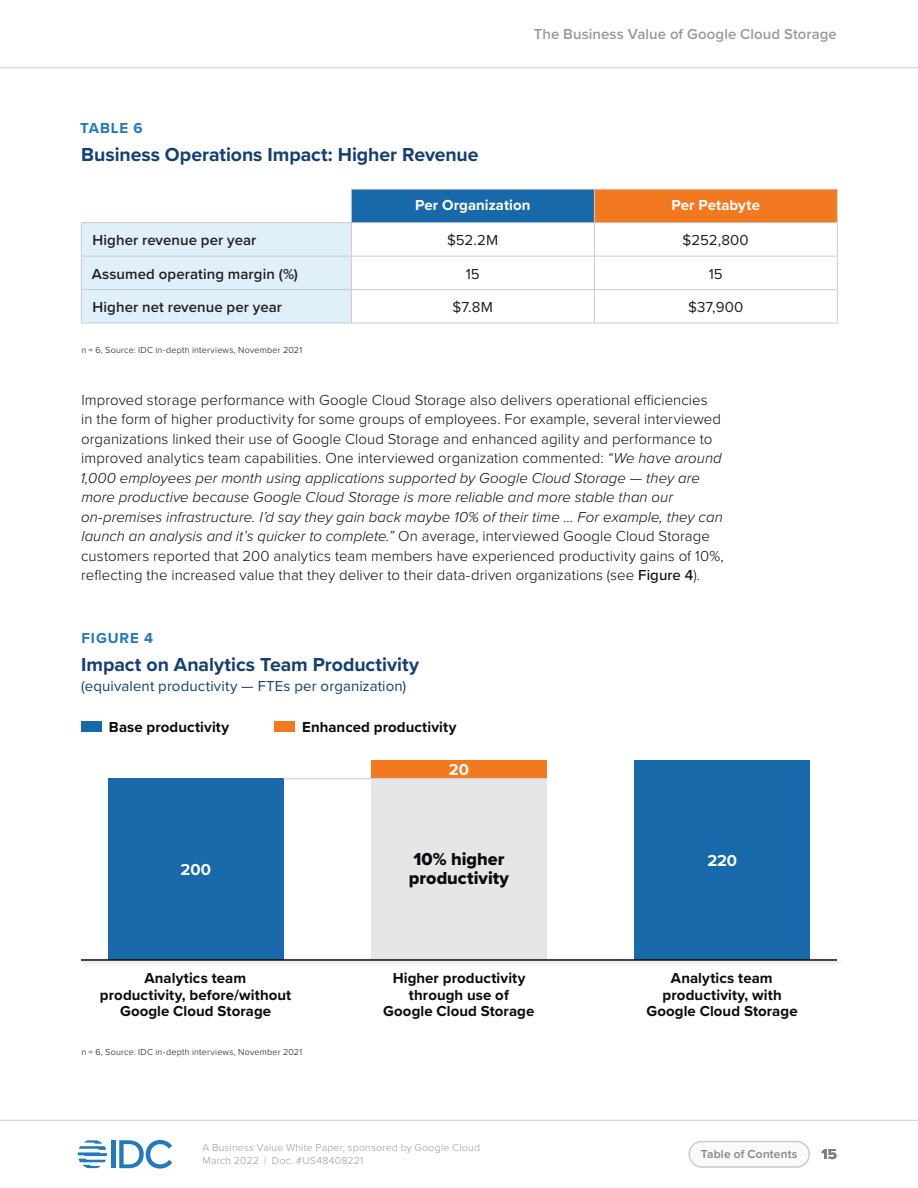
<style>
.page{position:relative;width:918px;height:1188px;background:#fff}
.page>*{position:absolute;margin:0;border:0;box-sizing:border-box;transform-origin:0 0}
.Table_2_-_Figure_Tab{font:700 19.5px "Proxima Nova";letter-spacing:-.005em;color:#153f72}
.t1{font:18px/19.5px "Proxima Nova Extrabld";color:#0b0a10}
.Chart_bar_percentage{font:700 16.5px "Proxima Nova";color:#fff}
.Text{font:300 15px/19.5px "Proxima Nova";letter-spacing:.005em;color:#0b0a10}
.Charts_labels_center{font:700 15px/16.5px "Proxima Nova";letter-spacing:.005em;color:#0b0a10;text-align:center}
.Table_4_-_Subtitles{font:600 15px "Proxima Nova";letter-spacing:.005em;color:#231f20}
.Table_2_-_Figure_Tab-2{font:15px "Proxima Nova";letter-spacing:.01em;color:#153f72}
.t2{font:600 15px "Proxima Nova";letter-spacing:.005em;color:#98999b}
.Text-2{font:700 15px "Proxima Nova";letter-spacing:.01em;color:#0b0a10}
.Table_5_-_Text_cente{font:15px "Proxima Nova";letter-spacing:.01em;color:#231f20}
.Table_3_-_Subtitles{font:700 15px "Proxima Nova";letter-spacing:.005em;color:#fff}
.Table_1_-_Figure_Tab{font:700 15px "Proxima Nova";letter-spacing:.06em;color:#2379bb}
.t3{font:700 15px "Proxima Nova";color:#231f20}
.t4{font:600 12px "Proxima Nova";letter-spacing:.015em;color:#808188}
.t5{font:300 10.5px/13.5px "Proxima Nova";letter-spacing:.02em;color:#98999b}
.Note_Source{font:300 9px "Proxima Nova";letter-spacing:.025em;color:#0b0a10}
.s1{font-style:italic}
.s2{font-weight:500}
</style>
<div class="page">
<div style="left:689px;top:1142px;width:120px;height:25px;background:#f9fafa;border-radius:13px"></div>
<div style="left:688px;top:1141px;width:122px;height:27px;border:2px solid #cbcbcb;border-radius:13px"></div>
<hr style="left:0;top:1120px;width:918px;height:1px;background:#cbcbcb">
<div style="left:111px;top:1140px;width:5px;height:28px;background:#2279bc"></div>
<svg style="left:119px;top:1140px;width:53px;height:29px"></svg>
<svg style="left:78px;top:1140px;width:29px;height:28px"></svg>
<hr style="left:0;top:67px;width:918px;height:1px;background:#cbcbcb">
<div style="left:351px;top:189px;width:243px;height:34px;background:#1769a9"></div>
<div style="left:594px;top:189px;width:243px;height:34px;background:#f37921"></div>
<div style="left:82px;top:223px;width:269px;height:100px;background:#dff0fa"></div>
<hr style="left:594px;top:223px;width:1px;height:33px;background:#cbcbcb">
<hr style="left:81px;top:256px;width:270px;height:1px;background:#cbcbcb">
<hr style="left:351px;top:256px;width:243px;height:1px;background:#cbcbcb">
<hr style="left:594px;top:256px;width:244px;height:1px;background:#cbcbcb">
<hr style="left:594px;top:256px;width:1px;height:33px;background:#cbcbcb">
<hr style="left:81px;top:289px;width:270px;height:1px;background:#cbcbcb">
<hr style="left:351px;top:289px;width:243px;height:1px;background:#cbcbcb">
<hr style="left:594px;top:289px;width:244px;height:1px;background:#cbcbcb">
<hr style="left:594px;top:290px;width:1px;height:33px;background:#cbcbcb">
<hr style="left:81px;top:222px;width:270px;height:1px;background:#cbcbcb">
<hr style="left:81px;top:223px;width:1px;height:33px;background:#cbcbcb">
<hr style="left:351px;top:223px;width:1px;height:33px;background:#cbcbcb">
<hr style="left:837px;top:223px;width:1px;height:33px;background:#cbcbcb">
<hr style="left:81px;top:256px;width:1px;height:33px;background:#cbcbcb">
<hr style="left:351px;top:256px;width:1px;height:33px;background:#cbcbcb">
<hr style="left:837px;top:256px;width:1px;height:33px;background:#cbcbcb">
<hr style="left:81px;top:290px;width:1px;height:33px;background:#cbcbcb">
<hr style="left:351px;top:290px;width:1px;height:33px;background:#cbcbcb">
<hr style="left:837px;top:290px;width:1px;height:33px;background:#cbcbcb">
<hr style="left:81px;top:323px;width:270px;height:1px;background:#cbcbcb">
<hr style="left:351px;top:323px;width:243px;height:1px;background:#cbcbcb">
<hr style="left:594px;top:323px;width:244px;height:1px;background:#cbcbcb">
<hr style="left:351px;top:189px;width:243px;height:1px;background:#cbcbcb">
<hr style="left:351px;top:190px;width:1px;height:32px;background:#cbcbcb">
<hr style="left:351px;top:222px;width:243px;height:1px;background:#cbcbcb">
<hr style="left:594px;top:189px;width:244px;height:1px;background:#cbcbcb">
<hr style="left:594px;top:190px;width:1px;height:32px;background:#cbcbcb">
<hr style="left:837px;top:190px;width:1px;height:32px;background:#cbcbcb">
<hr style="left:594px;top:222px;width:244px;height:1px;background:#cbcbcb">
<div style="left:81px;top:721px;width:20px;height:11px;background:#1769a9"></div>
<div style="left:274px;top:721px;width:20px;height:11px;background:#f37921"></div>
<div style="left:371px;top:760px;width:176px;height:18px;background:#f37921"></div>
<div style="left:108px;top:778px;width:176px;height:182px;background:#1769a9"></div>
<div style="left:371px;top:778px;width:176px;height:182px;background:#e5e6e6"></div>
<div style="left:634px;top:760px;width:176px;height:200px;background:#1769a9"></div>
<div style="left:79px;top:957px;width:765px;height:10px;background:#231f20;opacity:.25"></div>
<hr style="left:81px;top:959px;width:756px;height:2px;background:#0b0a10">
<hr style="left:284px;top:778px;width:263px;height:1px;background:#cbcbcb">
<p class="t2" style="left:534px;top:23px;width:305px">The Business Value of Google Cloud Storage</p>
<p class="Table_1_-_Figure_Tab" style="left:80px;top:117px;width:64px">TABLE 6</p>
<p class="Table_2_-_Figure_Tab" style="left:81px;top:140px;width:399px">Business Operations Impact: Higher Revenue</p>
<p class="Table_3_-_Subtitles" style="left:415px;top:194px;width:117px">Per Organization</p>
<p class="Table_3_-_Subtitles" style="left:672px;top:194px;width:90px">Per Petabyte</p>
<p class="Table_4_-_Subtitles" style="left:93px;top:229px;width:165px">Higher revenue per year</p>
<p class="Table_5_-_Text_cente" style="left:447px;top:229px;width:53px">$52.2M</p>
<p class="Table_5_-_Text_cente" style="left:683px;top:229px;width:68px">$252,800</p>
<p class="Table_4_-_Subtitles" style="left:92px;top:263px;width:208px">Assumed operating margin (%)</p>
<p class="Table_5_-_Text_cente" style="left:466px;top:263px;width:16px">15</p>
<p class="Table_5_-_Text_cente" style="left:709px;top:263px;width:16px">15</p>
<p class="Table_4_-_Subtitles" style="left:93px;top:296px;width:191px">Higher net revenue per year</p>
<p class="Table_5_-_Text_cente" style="left:452px;top:296px;width:42px">$7.8M</p>
<p class="Table_5_-_Text_cente" style="left:688px;top:296px;width:57px">$37,900</p>
<p class="Note_Source" style="left:81px;top:343px;width:222px">n = 6, Source: IDC in-depth interviews, November 2021</p>
<p class="Text" style="left:80px;top:389px;width:645px">Improved storage performance with Google Cloud Storage also delivers operational efficiencies<br>in the form of higher productivity for some groups of employees. For example, several interviewed organizations linked their use of Google Cloud Storage and enhanced agility and performance to improved analytics team capabilities. One interviewed organization commented: <span class="s1">“We have around 1,000 employees per month using applications supported by Google Cloud Storage — they are more productive because Google Cloud Storage is more reliable and more stable than our on-premises infrastructure. Iʼd say they gain back maybe 10% of their time … For example, they can launch an analysis and itʼs quicker to complete.”</span> On average, interviewed Google Cloud Storage customers reported that 200 analytics team members have experienced productivity gains of 10%, reflecting the increased value that they deliver to their data-driven organizations (see <span class="s2">Figure 4</span>).</p>
<p class="Table_1_-_Figure_Tab" style="left:82px;top:627px;width:73px">FIGURE 4</p>
<p class="Table_2_-_Figure_Tab" style="left:81px;top:650px;width:339px">Impact on Analytics Team Productivity</p>
<p class="Table_2_-_Figure_Tab-2" style="left:81px;top:674px;width:326px">(equivalent productivity — FTEs per organization)</p>
<p class="Text-2" style="left:109px;top:716px;width:122px">Base productivity</p>
<p class="Text-2" style="left:302px;top:716px;width:156px">Enhanced productivity</p>
<p class="Chart_bar_percentage" style="left:449px;top:757px;width:22px">20</p>
<p class="Chart_bar_percentage" style="left:180px;top:857px;width:32px">200</p>
<p class="t1" style="left:409px;top:849px;width:102px">10% higher productivity</p>
<p class="Chart_bar_percentage" style="left:707px;top:848px;width:31px">220</p>
<p class="Charts_labels_center" style="left:100px;top:970px;width:193px">Analytics team<br>productivity, before/without<br>Google Cloud Storage</p>
<p class="Charts_labels_center" style="left:383px;top:970px;width:153px">Higher productivity through use of<br>Google Cloud Storage</p>
<p class="Charts_labels_center" style="left:647px;top:970px;width:153px">Analytics team productivity, with<br>Google Cloud Storage</p>
<p class="Note_Source" style="left:81px;top:1045px;width:222px">n = 6, Source: IDC in-depth interviews, November 2021</p>
<p class="t5" style="left:202px;top:1140px;width:279px">A Business Value White Paper, sponsored by Google Cloud<br>March 2022 | Doc. #US48408221</p>
<p class="t4" style="left:701px;top:1145px;width:98px">Table of Contents</p>
<p class="t3" style="left:822px;top:1142px;width:17px">15</p>
</div>
